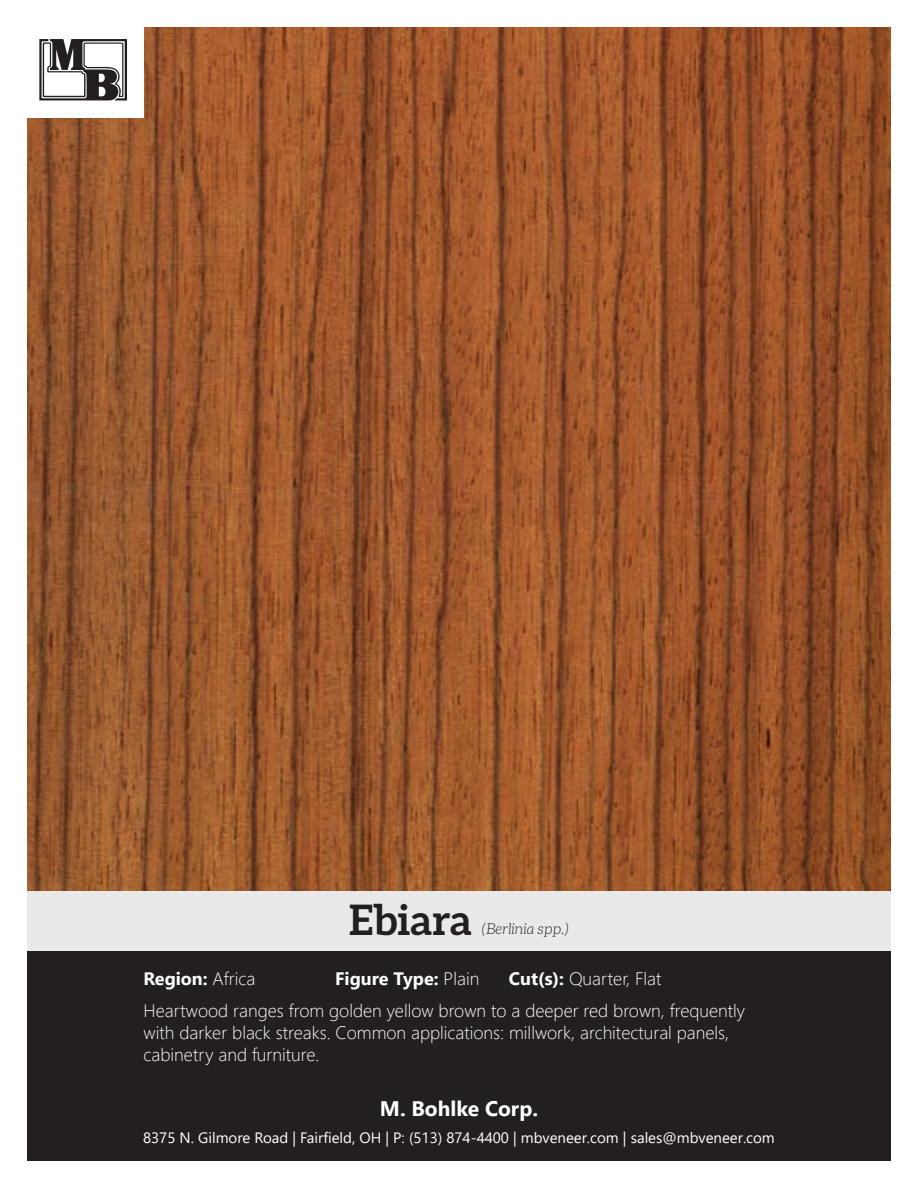
<style>
.page{position:relative;width:918px;height:1188px;background:#fff}
.page>*{position:absolute;margin:0;border:0;box-sizing:border-box;transform-origin:0 0}
.t1{font:700 42px "Aleo";color:#231f20}
.t2{font:700 21px "Segoe UI";color:#fff}
.t3{font:300 18px/32.1px "Segoe UI";color:#fff}
.t4{font:700 18px "Segoe UI";color:#fff}
.t5{font:15px "Segoe UI";color:#fff}
.t6{font:italic 300 15px "Aleo";color:#231f20}
.s1{font-weight:300}
.s2{font-weight:700}
</style>
<div class="page">
<div style="left:27px;top:891px;width:864px;height:61px;background:#e9e9e9"></div>
<img style="left:27px;top:27px;width:864px;height:864px">
<div style="left:27px;top:0;width:117px;height:118px;background:#fff"></div>
<svg style="left:39px;top:39px;width:88px;height:61px"></svg>
<div style="left:27px;top:952px;width:864px;height:209px;background:#231f20"></div>
<p class="t1" style="left:349px;top:896px;width:125px">Ebiara</p>
<p class="t6" style="left:482px;top:920px;width:89px">(Berlinia spp.)</p>
<p class="t4" style="left:144px;top:962px;width:113px">Region: <span class="s1">Africa</span></p>
<p class="t4" style="left:335px;top:962px;width:146px">Figure Type: <span class="s1">Plain</span></p>
<p class="t3" style="left:144px;top:961px;width:603px;text-indent:365px"><span class="s2">Cut(s):</span> Quarter, Flat<br>Heartwood ranges from golden yellow brown to a deeper red brown, frequently</p>
<p class="t3" style="left:144px;top:1020px;width:587px;line-height:21.6px">with darker black streaks. Common applications: millwork, architectural panels, cabinetry and furniture.</p>
<p class="t2" style="left:380px;top:1089px;width:160px">M. Bohlke Corp.</p>
<p class="t5" style="left:143px;top:1124px;width:633px">8375 N. Gilmore Road | Fairfield, OH | P: (513) 874-4400 | mbveneer.com | sales@mbveneer.com</p>
</div>
